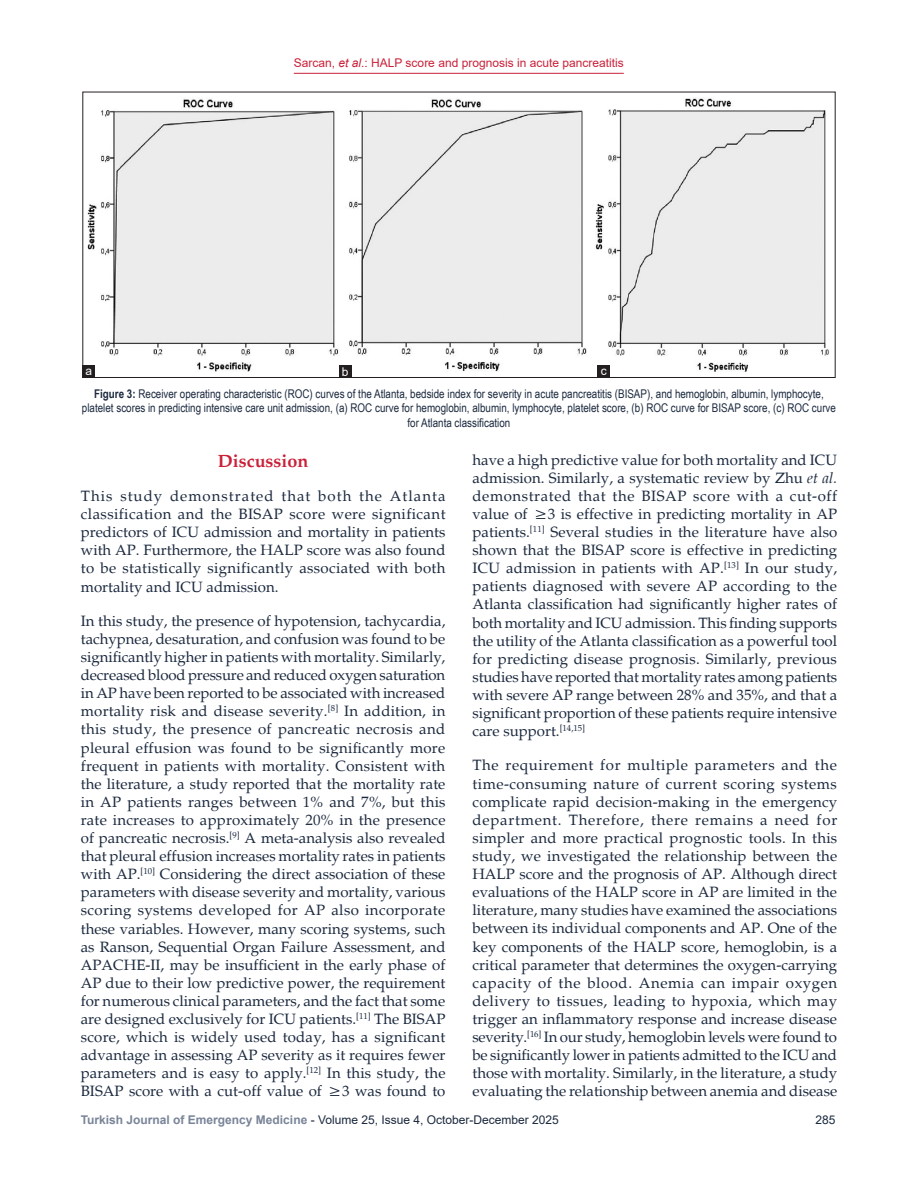
<style>
.page{position:relative;width:918px;height:1188px;background:#fff}
.page>*{position:absolute;margin:0;border:0;box-sizing:border-box;transform-origin:0 0}
.t1{font:700 18px "Palatino";color:#ca2139}
.TX{font:15px/18.1px "Palatino";color:#1b293e;text-align:justify}
.FGC{font:12px/14.4px "Arial Narrow";color:#1b293e;text-align:center}
.t2{font:12px "Arial";color:#1b293e}
.t3{font:12px "Arial";color:#ca2139}
.LABEL{font:12px "Arial";color:#fff}
.s1{font-style:italic}
.s2{font-weight:700}
.s3{font-weight:700;color:#798498}
</style>
<div class="page">
<hr style="left:294px;top:73px;width:330px;height:1px;background:#ca2139">
<img style="left:87px;top:98px;width:742px;height:274px">
<div style="left:597px;top:365px;width:13px;height:13px;background:#231f20"></div>
<div style="left:339px;top:365px;width:13px;height:13px;background:#231f20"></div>
<div style="left:83px;top:365px;width:12px;height:13px;background:#231f20"></div>
<p class="t3" style="left:294px;top:55px;width:331px">Sarcan, <span class="s1">et al</span>.: HALP score and prognosis in acute pancreatitis</p>
<p class="LABEL" style="left:86px;top:362px;width:8px">a</p>
<p class="LABEL" style="left:342px;top:363px;width:8px">b</p>
<p class="LABEL" style="left:601px;top:362px;width:7px">c</p>
<p class="FGC" style="left:82px;top:386px;width:756px"><span class="s2">Figure 3:</span> Receiver operating characteristic (ROC) curves of the Atlanta, bedside index for severity in acute pancreatitis (BISAP), and hemoglobin, albumin, lymphocyte, platelet scores in predicting intensive care unit admission, (a) ROC curve for hemoglobin, albumin, lymphocyte, platelet score, (b) ROC curve for BISAP score, (c) ROC curve for Atlanta classification</p>
<h1 class="t1" style="left:218px;top:450px;width:92px">Discussion</h1>
<p class="TX" style="left:81px;top:487px;width:366px">This study demonstrated that both the Atlanta classification and the BISAP score were significant predictors of ICU admission and mortality in patients with AP. Furthermore, the HALP score was also found to be statistically significantly associated with both mortality and ICU admission.</p>
<p class="TX" style="left:81px;top:612px;width:366px">In this study, the presence of hypotension, tachycardia, tachypnea, desaturation, and confusion was found to be significantly higher in patients with mortality. Similarly, decreased blood pressure and reduced oxygen saturation in AP have been reported to be associated with increased mortality risk and disease severity.<sup>[8]</sup> In addition, in this study, the presence of pancreatic necrosis and pleural effusion was found to be significantly more frequent in patients with mortality. Consistent with the literature, a study reported that the mortality rate in AP patients ranges between 1% and 7%, but this rate increases to approximately 20% in the presence of pancreatic necrosis.<sup>[9]</sup> A meta‑analysis also revealed that pleural effusion increases mortality rates in patients with AP.<sup>[10]</sup> Considering the direct association of these parameters with disease severity and mortality, various scoring systems developed for AP also incorporate these variables. However, many scoring systems, such as Ranson, Sequential Organ Failure Assessment, and APACHE‑II, may be insufficient in the early phase of AP due to their low predictive power, the requirement for numerous clinical parameters, and the fact that some are designed exclusively for ICU patients.<sup>[11]</sup> The BISAP score, which is widely used today, has a significant advantage in assessing AP severity as it requires fewer parameters and is easy to apply.<sup>[12]</sup> In this study, the BISAP score with a cut‑off value of ≥3 was found to</p>
<p class="TX" style="left:472px;top:451px;width:366px">have a high predictive value for both mortality and ICU admission. Similarly, a systematic review by Zhu <span class="s1">et al. </span>demonstrated that the BISAP score with a cut‑off value of ≥3 is effective in predicting mortality in AP patients.<sup>[11]</sup> Several studies in the literature have also shown that the BISAP score is effective in predicting ICU admission in patients with AP.<sup>[13]</sup> In our study, patients diagnosed with severe AP according to the Atlanta classification had significantly higher rates of both mortality and ICU admission. This finding supports the utility of the Atlanta classification as a powerful tool for predicting disease prognosis. Similarly, previous studies have reported that mortality rates among patients with severe AP range between 28% and 35%, and that a significant proportion of these patients require intensive care support.<sup>[14,15]</sup></p>
<p class="TX" style="left:472px;top:757px;width:366px">The requirement for multiple parameters and the time‑consuming nature of current scoring systems complicate rapid decision‑making in the emergency department. Therefore, there remains a need for simpler and more practical prognostic tools. In this study, we investigated the relationship between the HALP score and the prognosis of AP. Although direct evaluations of the HALP score in AP are limited in the literature, many studies have examined the associations between its individual components and AP. One of the key components of the HALP score, hemoglobin, is a critical parameter that determines the oxygen‑carrying capacity of the blood. Anemia can impair oxygen delivery to tissues, leading to hypoxia, which may trigger an inflammatory response and increase disease severity.<sup>[16]</sup> In our study, hemoglobin levels were found to be significantly lower in patients admitted to the ICU and those with mortality. Similarly, in the literature, a study evaluating the relationship between anemia and disease</p>
<p class="t2" style="left:81px;top:1111px;width:479px"><span class="s3">Turkish Journal of Emergency Medicine</span> - Volume 25, Issue 4, October-December 2025</p>
<p class="t2" style="left:816px;top:1111px;width:22px">285</p>
</div>
